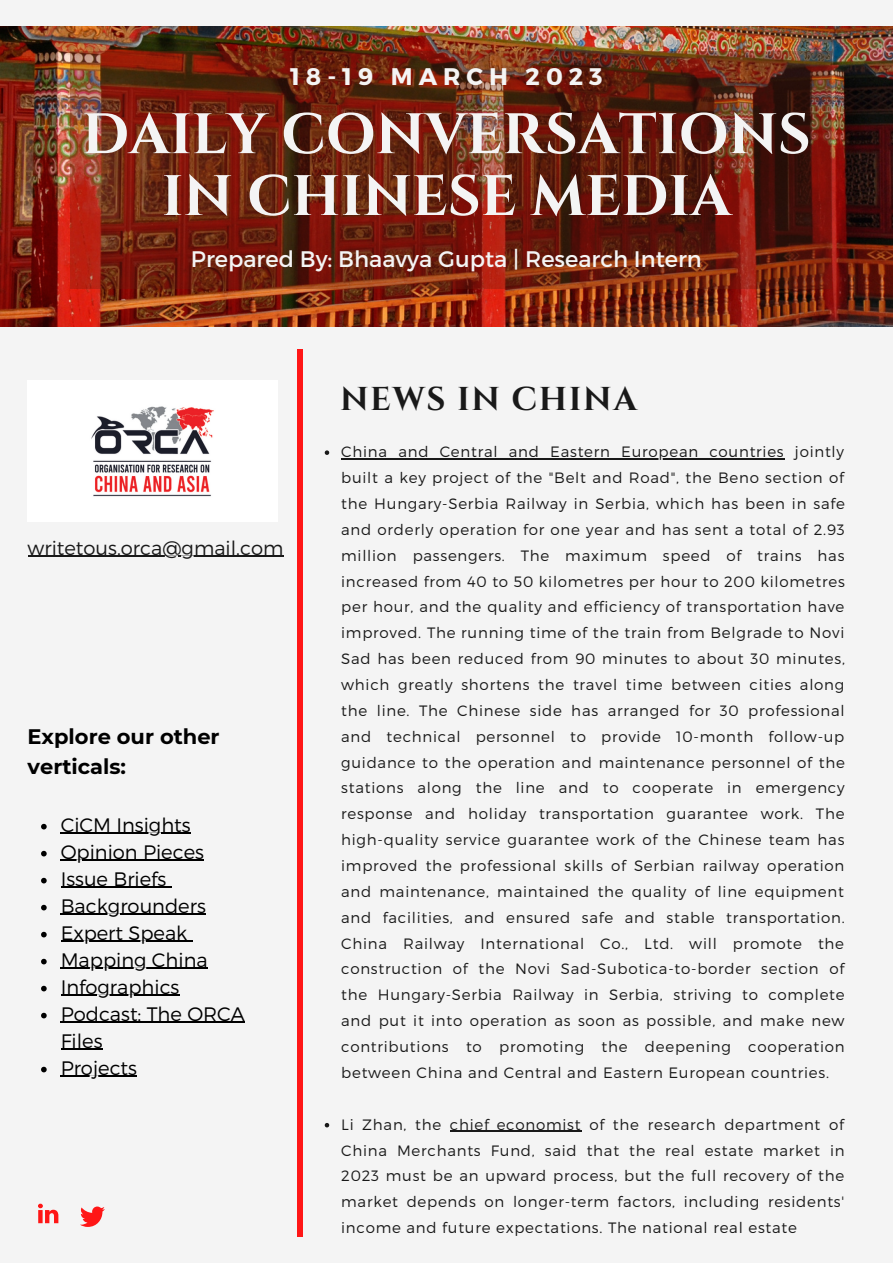
<style>
.page{position:relative;width:893px;height:1264px;background:#fff}
.page>*{position:absolute;margin:0;border:0;box-sizing:border-box;transform-origin:0 0}
.t1{font:700 57px/61.8px "Cinzel";color:#f4f4f4;text-align:center}
.t2{font:700 33px "Cinzel";letter-spacing:.05em;color:#191919}
.t3{font:700 24px "Montserrat";letter-spacing:.25em;color:#f4f4f4}
.t4{font:22.5px "Montserrat";color:#f4f4f4}
.t5{font:700 21px/30.3px "Montserrat";color:#000}
.t6{font:300 19.5px/27px "Montserrat";color:#000}
.t7{font:300 19.5px "Montserrat";color:#191919}
.t8{font:300 15px/25.8px "Montserrat";letter-spacing:.05em;color:#191919;text-align:justify}
</style>
<div class="page">
<div style="left:0;top:0;width:892px;height:1262px;background:#f4f4f4"></div>
<div style="left:297px;top:349px;width:5px;height:887px;background:#ff1616"></div>
<img style="left:28px;top:380px;width:249px;height:141px">
<img style="left:0;top:26px;width:892px;height:300px">
<svg style="left:325px;top:450px;width:4px;height:5px"></svg>
<hr style="left:341px;top:458px;width:443px;height:1px;background:#191919">
<svg style="left:325px;top:1123px;width:4px;height:4px"></svg>
<hr style="left:450px;top:1130px;width:131px;height:1px;background:#191919">
<svg style="left:38px;top:1203px;width:67px;height:24px"></svg>
<img style="left:70px;top:51px;width:761px;height:237px">
<hr style="left:28px;top:556px;width:255px;height:1px;background:#191919">
<svg style="left:41px;top:823px;width:6px;height:6px"></svg>
<hr style="left:61px;top:832px;width:130px;height:2px;background:#000">
<svg style="left:41px;top:850px;width:6px;height:6px"></svg>
<hr style="left:61px;top:859px;width:143px;height:2px;background:#000">
<svg style="left:41px;top:877px;width:6px;height:6px"></svg>
<hr style="left:61px;top:886px;width:105px;height:2px;background:#000">
<svg style="left:166px;top:886px;width:6px;height:2px"></svg>
<svg style="left:41px;top:904px;width:6px;height:6px"></svg>
<hr style="left:61px;top:913px;width:145px;height:1px;background:#000">
<svg style="left:41px;top:931px;width:6px;height:6px"></svg>
<hr style="left:61px;top:940px;width:126px;height:1px;background:#000">
<svg style="left:41px;top:958px;width:6px;height:6px"></svg>
<hr style="left:61px;top:967px;width:147px;height:1px;background:#000">
<svg style="left:41px;top:985px;width:6px;height:6px"></svg>
<hr style="left:61px;top:994px;width:118px;height:1px;background:#000">
<svg style="left:41px;top:1012px;width:6px;height:6px"></svg>
<hr style="left:61px;top:1021px;width:184px;height:1px;background:#000">
<hr style="left:61px;top:1048px;width:42px;height:1px;background:#000">
<svg style="left:41px;top:1066px;width:6px;height:6px"></svg>
<hr style="left:61px;top:1075px;width:76px;height:1px;background:#000">
<h3 class="t3" style="left:290px;top:61px;width:314px">18-19 MARCH 2023</h3>
<h1 class="t1" style="left:82px;top:105px;width:730px">DAILY CONVERSATIONS<br>IN CHINESE MEDIA</h1>
<h3 class="t4" style="left:191px;top:244px;width:512px">Prepared By: Bhaavya Gupta | Research Intern</h3>
<h3 class="t7" style="left:28px;top:535px;width:257px">writetous.orca@gmail.com</h3>
<h3 class="t5" style="left:28px;top:721px;width:194px">Explore our other verticals:</h3>
<h3 class="t6" style="left:61px;top:810px;width:186px">CiCM Insights<br>Opinion Pieces<br>Issue Briefs<br>Backgrounders<br>Expert Speak<br>Mapping China<br>Infographics<br>Podcast: The ORCA<br>Files<br>Projects</h3>
<h2 class="t2" style="left:340px;top:377px;width:298px">NEWS IN CHINA</h2>
<p class="t8" style="left:341px;top:438px;width:505px">China and Central and Eastern European countries jointly built a key project of the "Belt and Road", the Beno section of the Hungary-Serbia Railway in Serbia, which has been in safe and orderly operation for one year and has sent a total of 2.93 million passengers. The maximum speed of trains has increased from 40 to 50 kilometres per hour to 200 kilometres per hour, and the quality and efficiency of transportation have improved. The running time of the train from Belgrade to Novi Sad has been reduced from 90 minutes to about 30 minutes, which greatly shortens the travel time between cities along the line. The Chinese side has arranged for 30 professional and technical personnel to provide 10-month follow-up guidance to the operation and maintenance personnel of the stations along the line and to cooperate in emergency response and holiday transportation guarantee work. The high-quality service guarantee work of the Chinese team has improved the professional skills of Serbian railway operation and maintenance, maintained the quality of line equipment and facilities, and ensured safe and stable transportation.<br>China Railway International Co., Ltd. will promote the construction of the Novi Sad-Subotica-to-border section of the Hungary-Serbia Railway in Serbia, striving to complete and put it into operation as soon as possible, and make new contributions to promoting the deepening cooperation between China and Central and Eastern European countries.</p>
<p class="t8" style="left:341px;top:1110px;width:505px">Li Zhan, the chief economist of the research department of China Merchants Fund, said that the real estate market in 2023 must be an upward process, but the full recovery of the market depends on longer-term factors, including residents' income and future expectations. The national real estate</p>
</div>
